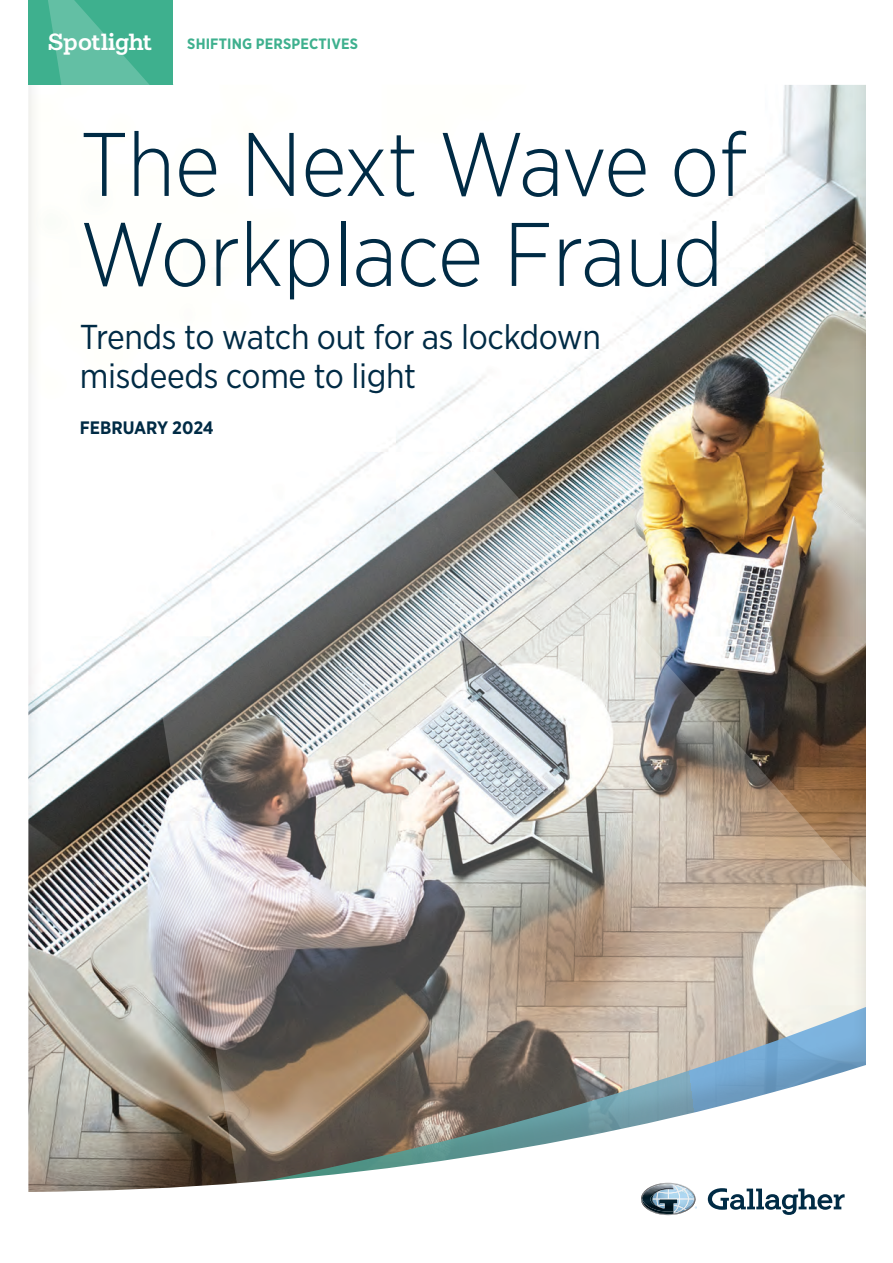
<style>
.page{position:relative;width:893px;height:1263px;background:#fff}
.page>*{position:absolute;margin:0;border:0;box-sizing:border-box;transform-origin:0 0}
.t1{font:300 90px/90px "Gotham Narrow";letter-spacing:-.005em;color:#002b45}
.t2{font:34.5px/39px "Gotham Narrow";letter-spacing:-.01em;color:#002b45}
.t3{font:500 22.35px "Gallagher Slab";letter-spacing:-.015em;color:#fff}
.t4{font:700 18px "Gotham Narrow";color:#002b45}
.t5{font:700 15px "Gotham Narrow";letter-spacing:.01em;color:#3eb08e}
</style>
<div class="page">
<img style="left:28px;top:84px;width:838px;height:1132px">
<svg style="left:708px;top:1188px;width:137px;height:27px"></svg>
<svg style="left:641px;top:1183px;width:56px;height:32px"></svg>
<div style="left:28px;top:0;width:145px;height:85px;background:#3eb08e"></div>
<svg style="left:48px;top:0;width:101px;height:85px"></svg>
<p class="t3" style="left:48px;top:28px;width:105px">Spotlight</p>
<p class="t5" style="left:187px;top:34px;width:172px">SHIFTING PERSPECTIVES</p>
<h1 class="t1" style="left:80px;top:117px;width:668px">The Next Wave of<br>Workplace Fraud</h1>
<p class="t2" style="left:80px;top:317px;width:523px">Trends to watch out for as lockdown misdeeds come to light</p>
<p class="t4" style="left:80px;top:416px;width:135px">FEBRUARY 2024</p>
</div>
